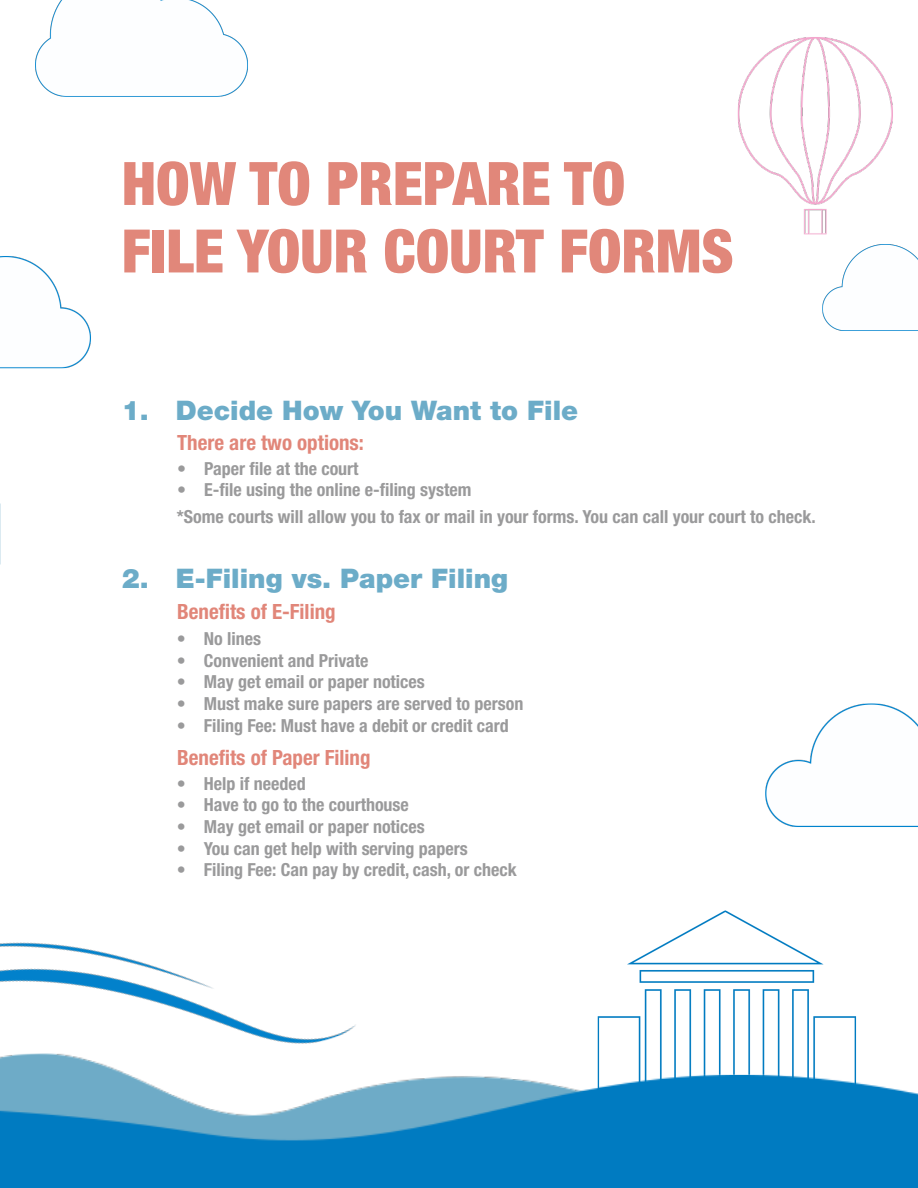
<style>
.page{position:relative;width:918px;height:1188px;background:#fff}
.page>*{position:absolute;margin:0;border:0;box-sizing:border-box;transform-origin:0 0}
.t1{font:900 condensed 60px "Helvetica Neue LT Std";color:#e1877a}
.t2{font:900 27px "Helvetica Neue LT Std";color:#6cacc8}
.t3{font:700 condensed 21px "Helvetica Neue LT Std";color:#e18679}
.t4{font:700 condensed 18px "Helvetica Neue LT Std";color:#9a9a9b}
</style>
<div class="page">
<img style="left:597px;top:910px;width:260px;height:147px">
<img style="left:597px;top:1019px;width:175px;height:38px">
<img style="left:0;top:1057px;width:918px;height:131px">
<img style="left:765px;top:703px;width:153px;height:124px">
<img style="left:35px;top:0;width:213px;height:97px">
<img style="left:0;top:256px;width:91px;height:113px">
<img style="left:822px;top:245px;width:96px;height:86px">
<img style="left:737px;top:37px;width:158px;height:208px">
<img style="left:0;top:942px;width:364px;height:202px">
<p class="t1" style="left:122px;top:147px;width:505px">HOW TO PREPARE TO</p>
<p class="t1" style="left:122px;top:214px;width:613px">FILE YOUR COURT FORMS</p>
<p class="t2" style="left:122px;top:394px;width:458px">1. Decide How You Want to File</p>
<p class="t3" style="left:177px;top:430px;width:188px">There are two options:</p>
<p class="t4" style="left:177px;top:458px;width:183px">• Paper file at the court</p>
<p class="t4" style="left:177px;top:479px;width:296px">• E-file using the online e-filing system</p>
<p class="t4" style="left:177px;top:505px;width:640px">*Some courts will allow you to fax or mail in your forms. You can call your court to check.</p>
<p class="t2" style="left:122px;top:563px;width:388px">2. E-Filing vs. Paper Filing</p>
<p class="t3" style="left:177px;top:598px;width:160px">Benefits of E-Filing</p>
<p class="t4" style="left:177px;top:628px;width:86px">• No lines</p>
<p class="t4" style="left:177px;top:650px;width:193px">• Convenient and Private</p>
<p class="t4" style="left:177px;top:671px;width:250px">• May get email or paper notices</p>
<p class="t4" style="left:177px;top:693px;width:348px">• Must make sure papers are served to person</p>
<p class="t4" style="left:177px;top:714px;width:334px">• Filing Fee: Must have a debit or credit card</p>
<p class="t3" style="left:177px;top:744px;width:195px">Benefits of Paper Filing</p>
<p class="t4" style="left:177px;top:772px;width:130px">• Help if needed</p>
<p class="t4" style="left:177px;top:794px;width:234px">• Have to go to the courthouse</p>
<p class="t4" style="left:177px;top:816px;width:250px">• May get email or paper notices</p>
<p class="t4" style="left:177px;top:837px;width:293px">• You can get help with serving papers</p>
<p class="t4" style="left:177px;top:859px;width:342px">• Filing Fee: Can pay by credit, cash, or check</p>
</div>
